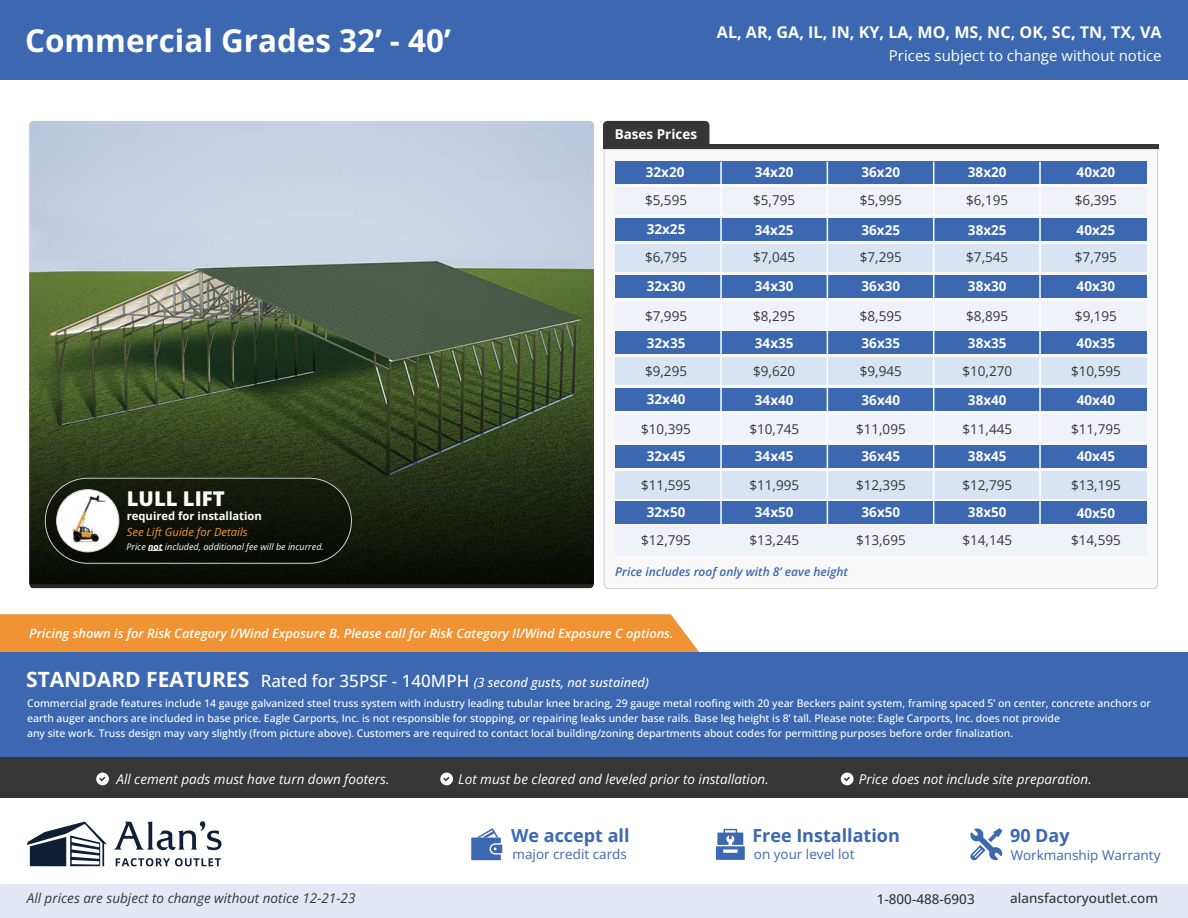
<style>
.page{position:relative;width:1188px;height:918px;background:#fff}
.page>*{position:absolute;margin:0;border:0;box-sizing:border-box;transform-origin:0 0}
.t1{font:700 31.35px "Open Sans";color:#fff}
.t2{font:800 20.4px "Open Sans";color:#fff}
.t3{font:700 18px "Open Sans";color:#3b68b0}
.t4{font:700 16.2px "Open Sans";color:#fff}
.t5{font:15px "Open Sans";color:#fff}
.t6{font:13.5px "Open Sans";color:#363636}
.t7{font:700 13.5px "Open Sans";color:#fff}
.t8{font:italic 13.5px "Open Sans";color:#fff}
.t9{font:13.5px "Open Sans";color:#3b68b0}
.t10{font:italic 13.5px "Open Sans";color:#363636}
.t11{font:500 13.5px "Open Sans";color:#363636}
.t12{font:italic 600 12.9px "Open Sans";color:#fff}
.t13{font:italic 500 12.75px "Open Sans";color:#fff}
.t14{font:italic 600 12px "Open Sans";color:#3b68b0}
.t15{font:700 11.25px "Open Sans";color:#fff}
.t16{font:italic 11.25px "Open Sans";color:#f09334}
.t17{font:500 10.5px/15px "Open Sans";color:#fff}
.t18{font:italic 9px "Open Sans";color:#fff}
.s1{font-weight:700}
.s2{font-weight:700;font-style:normal;font-size:21px}
.s3{font-style:normal;font-size:16.95px}
</style>
<div class="page">
<svg style="left:603px;top:149px;width:555px;height:440px"></svg>
<div style="left:615px;top:332px;width:531px;height:22px;background:#3b68b0"></div>
<div style="left:615px;top:162px;width:531px;height:22px;background:#3b68b0"></div>
<div style="left:615px;top:187px;width:531px;height:28px;background:#eff2f9"></div>
<div style="left:615px;top:218px;width:531px;height:23px;background:#3b68b0"></div>
<div style="left:615px;top:244px;width:531px;height:28px;background:#d8e3f3"></div>
<div style="left:615px;top:275px;width:531px;height:23px;background:#3b68b0"></div>
<div style="left:615px;top:357px;width:531px;height:28px;background:#d8e3f3"></div>
<div style="left:615px;top:471px;width:531px;height:28px;background:#d8e3f3"></div>
<div style="left:615px;top:388px;width:531px;height:23px;background:#3b68b0"></div>
<div style="left:615px;top:445px;width:531px;height:23px;background:#3b68b0"></div>
<div style="left:615px;top:502px;width:531px;height:22px;background:#3b68b0"></div>
<div style="left:615px;top:414px;width:531px;height:28px;background:#eff2f9"></div>
<div style="left:615px;top:301px;width:531px;height:28px;background:#eff2f9"></div>
<div style="left:615px;top:526px;width:531px;height:30px;background:#eff2f9"></div>
<div style="left:0;top:884px;width:1188px;height:34px;background:#e2e9f5"></div>
<div style="left:0;top:757px;width:1188px;height:40px;background:#363636"></div>
<div style="left:0;top:0;width:1188px;height:80px;background:#3b68b0"></div>
<svg style="left:0;top:614px;width:727px;height:39px;background:#ec9844"></svg>
<div style="left:0;top:653px;width:1188px;height:104px;background:#3b68b0"></div>
<svg style="left:113px;top:821px;width:108px;height:29px"></svg>
<svg style="left:116px;top:858px;width:105px;height:8px"></svg>
<svg style="left:27px;top:822px;width:80px;height:44px"></svg>
<svg style="left:970px;top:828px;width:33px;height:33px"></svg>
<svg style="left:716px;top:829px;width:29px;height:31px"></svg>
<svg style="left:96px;top:773px;width:13px;height:12px"></svg>
<svg style="left:440px;top:773px;width:13px;height:12px"></svg>
<svg style="left:841px;top:773px;width:13px;height:12px"></svg>
<svg style="left:471px;top:828px;width:31px;height:32px"></svg>
<hr style="left:720px;top:162px;width:2px;height:362px;background:#fff">
<hr style="left:827px;top:162px;width:1px;height:362px;background:#fff">
<hr style="left:933px;top:162px;width:1px;height:362px;background:#fff">
<hr style="left:1039px;top:162px;width:2px;height:362px;background:#fff">
<div style="left:603px;top:121px;width:106px;height:23px;background:#363636"></div>
<div style="left:603px;top:144px;width:555px;height:5px;background:#363636"></div>
<img style="left:29px;top:121px;width:565px;height:265px">
<svg style="left:29px;top:386px;width:565px;height:203px;background:#293319"></svg>
<div style="left:44px;top:477px;width:307px;height:85px;background:#0f1308;border-radius:43px"></div>
<img style="left:57px;top:490px;width:62px;height:62px;border-radius:31px">
<div style="left:56px;top:489px;width:63px;height:63px;border:1px solid #cececd;border-radius:50%"></div>
<svg style="left:148px;top:550px;width:15px;height:1px"></svg>
<div style="left:45px;top:478px;width:307px;height:86px;border:1px solid #cececd;border-radius:43px"></div>
<h1 class="t1" style="left:25px;top:28px;width:427px">Commercial Grades 32í - 40í</h1>
<h3 class="t4" style="left:717px;top:26px;width:446px">AL, AR, GA, IL, IN, KY, LA, MO, MS, NC, OK, SC, TN, TX, VA</h3>
<h3 class="t5" style="left:889px;top:50px;width:274px">Prices subject to change without notice</h3>
<p class="t7" style="left:615px;top:128px;width:84px">Bases Prices</p>
<p class="t7" style="left:646px;top:167px;width:40px">32x20</p>
<p class="t7" style="left:755px;top:167px;width:40px">34x20</p>
<p class="t7" style="left:862px;top:167px;width:40px">36x20</p>
<p class="t7" style="left:968px;top:167px;width:40px">38x20</p>
<p class="t7" style="left:1077px;top:167px;width:40px">40x20</p>
<p class="t6" style="left:645px;top:195px;width:44px">$5,595</p>
<p class="t6" style="left:753px;top:195px;width:44px">$5,795</p>
<p class="t6" style="left:860px;top:195px;width:44px">$5,995</p>
<p class="t6" style="left:966px;top:195px;width:44px">$6,195</p>
<p class="t6" style="left:1075px;top:195px;width:44px">$6,395</p>
<p class="t7" style="left:647px;top:224px;width:40px">32x25</p>
<p class="t7" style="left:755px;top:224px;width:40px">34x25</p>
<p class="t7" style="left:862px;top:224px;width:40px">36x25</p>
<p class="t7" style="left:968px;top:224px;width:40px">38x25</p>
<p class="t7" style="left:1077px;top:224px;width:40px">40x25</p>
<p class="t6" style="left:645px;top:252px;width:44px">$6,795</p>
<p class="t6" style="left:753px;top:252px;width:44px">$7,045</p>
<p class="t6" style="left:860px;top:252px;width:44px">$7,295</p>
<p class="t6" style="left:966px;top:252px;width:44px">$7,545</p>
<p class="t6" style="left:1075px;top:252px;width:44px">$7,795</p>
<p class="t7" style="left:647px;top:280px;width:40px">32x30</p>
<p class="t7" style="left:755px;top:280px;width:40px">34x30</p>
<p class="t7" style="left:862px;top:280px;width:40px">36x30</p>
<p class="t7" style="left:968px;top:280px;width:40px">38x30</p>
<p class="t7" style="left:1077px;top:281px;width:40px">40x30</p>
<p class="t6" style="left:645px;top:310px;width:44px">$7,995</p>
<p class="t6" style="left:753px;top:310px;width:44px">$8,295</p>
<p class="t6" style="left:860px;top:310px;width:44px">$8,595</p>
<p class="t6" style="left:966px;top:310px;width:44px">$8,895</p>
<p class="t6" style="left:1075px;top:310px;width:44px">$9,195</p>
<p class="t7" style="left:647px;top:337px;width:40px">32x35</p>
<p class="t7" style="left:755px;top:338px;width:40px">34x35</p>
<p class="t7" style="left:862px;top:338px;width:40px">36x35</p>
<p class="t7" style="left:968px;top:338px;width:40px">38x35</p>
<p class="t7" style="left:1077px;top:338px;width:40px">40x35</p>
<p class="t6" style="left:645px;top:366px;width:44px">$9,295</p>
<p class="t6" style="left:753px;top:366px;width:44px">$9,620</p>
<p class="t6" style="left:860px;top:366px;width:44px">$9,945</p>
<p class="t6" style="left:962px;top:366px;width:51px">$10,270</p>
<p class="t6" style="left:1071px;top:366px;width:51px">$10,595</p>
<p class="t7" style="left:647px;top:394px;width:40px">32x40</p>
<p class="t7" style="left:755px;top:394px;width:40px">34x40</p>
<p class="t7" style="left:862px;top:394px;width:40px">36x40</p>
<p class="t7" style="left:968px;top:394px;width:40px">38x40</p>
<p class="t7" style="left:1077px;top:394px;width:40px">40x40</p>
<p class="t6" style="left:641px;top:423px;width:51px">$10,395</p>
<p class="t6" style="left:749px;top:423px;width:51px">$10,745</p>
<p class="t6" style="left:856px;top:423px;width:51px">$11,095</p>
<p class="t6" style="left:962px;top:423px;width:51px">$11,445</p>
<p class="t6" style="left:1071px;top:423px;width:51px">$11,795</p>
<h2 class="t2" style="left:127px;top:487px;width:100px">LULL LIFT</h2>
<p class="t15" style="left:127px;top:511px;width:137px">required for installation</p>
<p class="t16" style="left:127px;top:527px;width:123px">See Lift Guide for Details</p>
<p class="t18" style="left:126px;top:543px;width:199px">Price <span class="s1">not</span> included, additional fee will be incurred.</p>
<p class="t7" style="left:647px;top:451px;width:40px">32x45</p>
<p class="t7" style="left:755px;top:451px;width:40px">34x45</p>
<p class="t7" style="left:862px;top:451px;width:40px">36x45</p>
<p class="t7" style="left:968px;top:451px;width:40px">38x45</p>
<p class="t7" style="left:1077px;top:451px;width:40px">40x45</p>
<p class="t6" style="left:641px;top:479px;width:51px">$11,595</p>
<p class="t6" style="left:749px;top:479px;width:51px">$11,995</p>
<p class="t6" style="left:856px;top:479px;width:51px">$12,395</p>
<p class="t6" style="left:962px;top:479px;width:51px">$12,795</p>
<p class="t6" style="left:1071px;top:479px;width:51px">$13,195</p>
<p class="t7" style="left:647px;top:507px;width:40px">32x50</p>
<p class="t7" style="left:755px;top:507px;width:40px">34x50</p>
<p class="t7" style="left:862px;top:507px;width:40px">36x50</p>
<p class="t7" style="left:968px;top:507px;width:40px">38x50</p>
<p class="t7" style="left:1077px;top:507px;width:40px">40x50</p>
<p class="t6" style="left:641px;top:535px;width:51px">$12,795</p>
<p class="t6" style="left:749px;top:535px;width:51px">$13,245</p>
<p class="t6" style="left:856px;top:535px;width:51px">$13,695</p>
<p class="t6" style="left:962px;top:535px;width:51px">$14,145</p>
<p class="t6" style="left:1071px;top:535px;width:51px">$14,595</p>
<p class="t14" style="left:615px;top:567px;width:234px">Price includes roof only with 8í eave height</p>
<p class="t12" style="left:29px;top:628px;width:646px">Pricing shown is for Risk Category I/Wind Exposure B. Please call for Risk Category II/Wind Exposure C options.</p>
<p class="t13" style="left:26px;top:678px;width:624px"><span class="s2">STANDARD FEATURES</span> <span class="s3">Rated for 35PSF - 140MPH</span> (3 second gusts, not sustained)</p>
<p class="t17" style="left:27px;top:695px;width:1126px">Commercial grade features include 14 gauge galvanized steel truss system with industry leading tubular knee bracing, 29 gauge metal roofing with 20 year Beckers paint system, framing spaced 5’ on center, concrete anchors or earth auger anchors are included in base price. Eagle Carports, Inc. is not responsible for stopping, or repairing leaks under base rails. Base leg height is 8’ tall. Please note: Eagle Carports, Inc. does not provide<br>any site work. Truss design may vary slightly (from picture above). Customers are required to contact local building/zoning departments about codes for permitting purposes before order finalization.</p>
<p class="t8" style="left:116px;top:773px;width:274px">All cement pads must have turn down footers.</p>
<p class="t8" style="left:458px;top:773px;width:312px">Lot must be cleared and leveled prior to installation.</p>
<p class="t8" style="left:859px;top:773px;width:234px">Price does not include site preparation.</p>
<p class="t10" style="left:27px;top:893px;width:330px">All prices are subject to change without notice 12-21-23</p>
<h3 class="t3" style="left:511px;top:828px;width:120px">We accept all</h3>
<p class="t9" style="left:513px;top:849px;width:116px">major credit cards</p>
<h3 class="t3" style="left:752px;top:828px;width:149px">Free Installation</h3>
<p class="t9" style="left:754px;top:849px;width:102px">on your level lot</p>
<h3 class="t3" style="left:1010px;top:828px;width:61px">90 Day</h3>
<p class="t9" style="left:1011px;top:850px;width:151px">Workmanship Warranty</p>
<p class="t11" style="left:877px;top:889px;width:99px">1-800-488-6903</p>
<p class="t11" style="left:1010px;top:889px;width:149px">alansfactoryoutlet.com</p>
</div>
